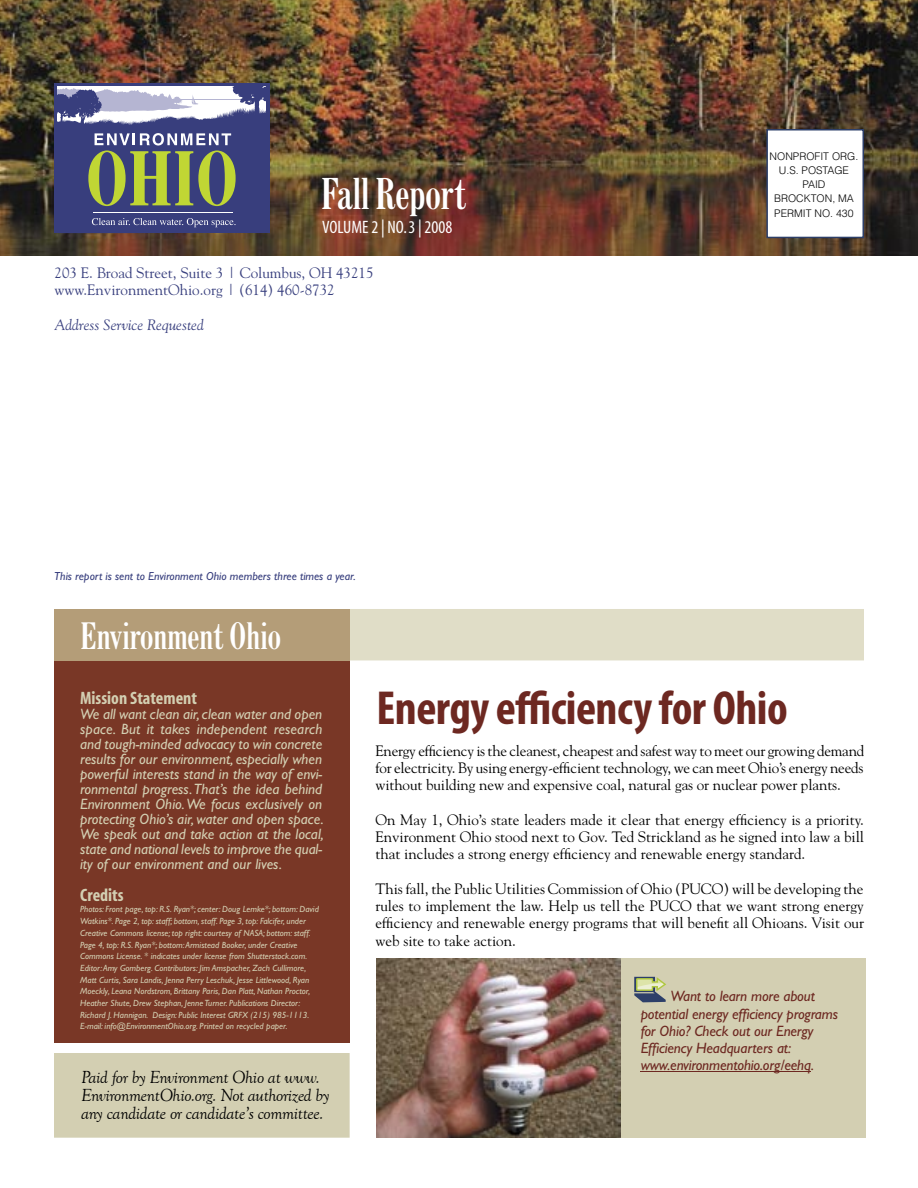
<style>
.page{position:relative;width:918px;height:1188px;background:#fff}
.page>*{position:absolute;margin:0;border:0;box-sizing:border-box;transform-origin:0 0}
.t1{font:700 condensed 48px "Myriad Pro";letter-spacing:-.01em;color:#6d2821}
.t2{font:700 condensed 42px "Century FB";color:#fff}
.t3{font:700 condensed 36px "Century FB";color:#fff}
.t4{font:italic 18px/18px "Goudy Old Style T";letter-spacing:-.02em;color:#000}
.t5{font:700 condensed 18px "Myriad";color:#d3cfb2}
.t6{font:condensed 18px "Myriad";color:#fff}
.t7{font:15px/17.2px "Goudy";color:#000;text-align:justify}
.t8{font:italic 15px/15px "Gill Sans";color:#d3cfb2;text-align:justify}
.t9{font:italic 15px/17.2px "Gill Sans";letter-spacing:-.01em;color:#6d2821}
.t10{font:15px/17.2px "Goudy";color:#383f7e}
.t11{font:italic 15px "Goudy";color:#383f7e}
.t12{font:italic 11.7px "Gill Sans";color:#383f7e}
.t13{font:300 10.5px/14.2px "Helvetica";color:#000;text-align:center}
.t14{font:italic 9px/11.7px "Gill Sans";color:#d3cfb2}
</style>
<div class="page">
<img style="left:0;top:0;width:918px;height:255px">
<div style="left:54px;top:609px;width:295px;height:433px;background:#793726"></div>
<div style="left:349px;top:609px;width:515px;height:51px;background:#e0ddc7"></div>
<div style="left:54px;top:609px;width:295px;height:51px;background:#b49d78"></div>
<svg style="left:54px;top:84px;width:216px;height:149px;background:#6c738c"></svg>
<div style="left:615px;top:958px;width:250px;height:180px;background:#d3cfb2"></div>
<hr style="left:641px;top:1072px;width:170px;height:1px;background:#6d2821">
<svg style="left:634px;top:977px;width:32px;height:25px"></svg>
<svg style="left:766px;top:129px;width:98px;height:109px"></svg>
<img style="left:376px;top:958px;width:245px;height:180px">
<div style="left:54px;top:1053px;width:296px;height:85px;background:#d3cfb2"></div>
<h2 class="t2" style="left:321px;top:172px;width:147px">Fall Report</h2>
<h3 class="t6" style="left:322px;top:218px;width:132px">VOLUME 2 | NO. 3 | 2008</h3>
<h3 class="t10" style="left:55px;top:263px;width:321px">203 E. Broad Street, Suite 3 | Columbus, OH 43215 www.EnvironmentOhio.org | (614) 460-8732</h3>
<h3 class="t11" style="left:55px;top:315px;width:151px">Address Service Requested</h3>
<p class="t12" style="left:54px;top:569px;width:303px">This report is sent to Environment Ohio members three times a year.</p>
<h3 class="t3" style="left:81px;top:618px;width:202px">Environment Ohio</h3>
<p class="t13" style="left:770px;top:149px;width:90px">NONPROFIT ORG.<br>U.S. POSTAGE<br>PAID<br>BROCKTON, MA<br>PERMIT NO. 430</p>
<h3 class="t5" style="left:80px;top:688px;width:118px">Mission Statement</h3>
<p class="t8" style="left:80px;top:706px;width:245px">We all want clean air, clean water and open space. But it takes independent research and tough-minded advocacy to win concrete results for our environment, especially when powerful interests stand in the way of envi&shy;ronmental progress. That’s the idea behind Environment Ohio. We focus exclusively on protecting Ohio’s air, water and open space.<br>We speak out and take action at the local, state and national levels to improve the qual&shy;ity of our environment and our lives.</p>
<h3 class="t5" style="left:80px;top:886px;width:45px">Credits</h3>
<p class="t14" style="left:80px;top:904px;width:240px">Photos: Front page, top: R.S. Ryan*; center: Doug Lemke*; bottom: David Watkins*. Page 2, top: staff; bottom, staff. Page 3, top: Falcifer, under Creative Commons license; top right: courtesy of NASA; bottom: staff.<br>Page 4, top: R.S. Ryan*; bottom: Armistead Booker, under Creative Commons License. * indicates under license from Shutterstock.com.<br>Editor: Amy Gomberg. Contributors: Jim Amspacher, Zach Cullimore, Matt Curtis, Sara Landis, Jenna Perry Leschuk, Jesse Littlewood, Ryan Moeckly, Leana Nordstrom, Brittany Paris, Dan Platt, Nathan Proctor, Heather Shute, Drew Stephan, Jenne Turner. Publications Director:<br>Richard J. Hannigan. Design: Public Interest GRFX (215) 985-1113.<br>E-mail: info@EnvironmentOhio.org. Printed on recycled paper.</p>
<h3 class="t4" style="left:81px;top:1069px;width:250px">Paid for by Environment Ohio at www.<br>EnvironmentOhio.org. Not authorized by any candidate or candidate’s committee.</h3>
<h1 class="t1" style="left:376px;top:682px;width:413px">Energy efficiency for Ohio</h1>
<p class="t7" style="left:375px;top:742px;width:490px">Energy efficiency is the cleanest, cheapest and safest way to meet our growing demand for electricity. By using energy-efficient technology, we can meet Ohio’s energy needs without building new and expensive coal, natural gas or nuclear power plants.</p>
<h3 class="t7" style="left:375px;top:811px;width:490px">On May 1, Ohio’s state leaders made it clear that energy efficiency is a priority.<br>Environment Ohio stood next to Gov. Ted Strickland as he signed into law a bill that includes a strong energy efficiency and renewable energy standard.</h3>
<p class="t7" style="left:375px;top:880px;width:490px">This fall, the Public Utilities Commission of Ohio (PUCO) will be developing the rules to implement the law. Help us tell the PUCO that we want strong energy efficiency and renewable energy programs that will benefit all Ohioans. Visit our web site to take action.</p>
<h3 class="t9" style="left:641px;top:988px;width:199px;text-indent:30px">Want to learn more about potential energy efficiency programs for Ohio? Check out our Energy<br>Efficiency Headquarters at: www.environmentohio.org/eehq.</h3>
</div>
